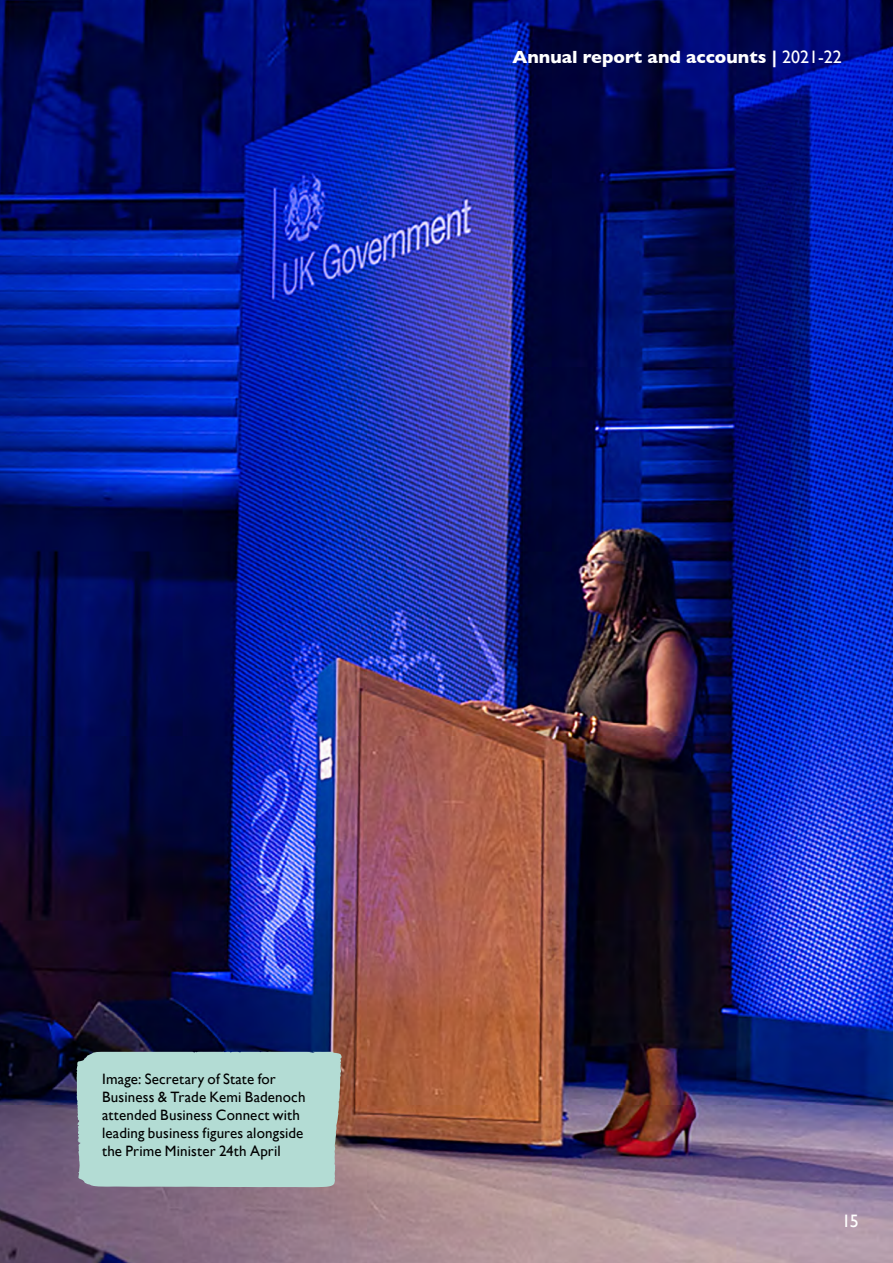
<style>
.page{position:relative;width:893px;height:1263px;background:#fff}
.page>*{position:absolute;margin:0;border:0;box-sizing:border-box;transform-origin:0 0}
.t1{font:700 18px "Gill Sans";color:#fff}
.t2{font:18px "Gill Sans";color:#fff}
.Source{font:15px/18px "Gill Sans";letter-spacing:.01em;color:#000}
.s1{font-weight:400}
</style>
<div class="page">
<img style="left:0;top:0;width:893px;height:1263px">
<div style="left:76px;top:1051px;width:266px;height:136px;background:#b3dcd4"></div>
<p class="t1" style="left:512px;top:43px;width:331px">Annual report and accounts | <span class="s1">2021-22</span></p>
<p class="Source" style="left:102px;top:1070px;width:205px">Image: Secretary of State for<br>Business &amp; Trade Kemi Badenoch attended Business Connect with leading business figures alongside the Prime Minister 24th April</p>
<p class="t2" style="left:842px;top:1210px;width:19px">15</p>
</div>
